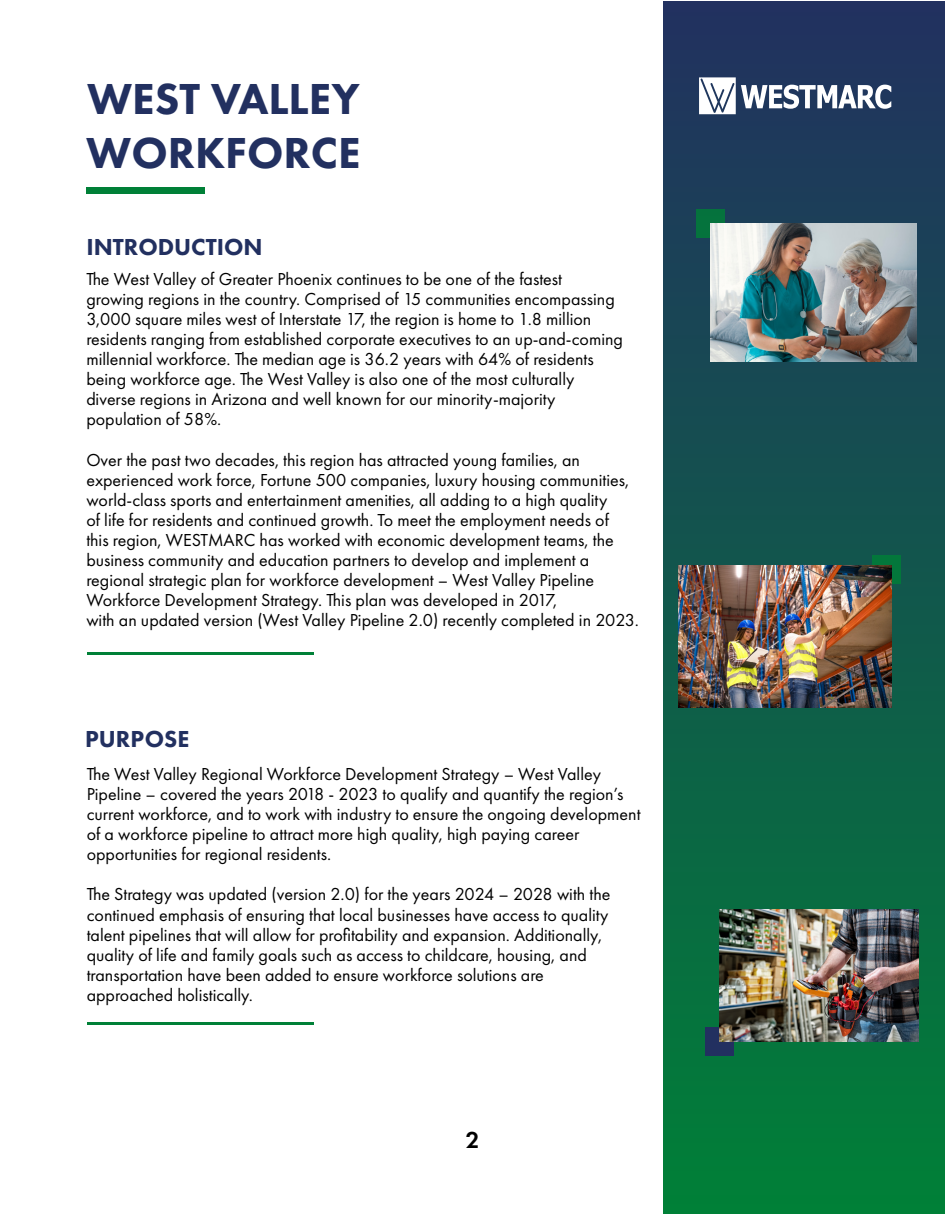
<style>
.page{position:relative;width:945px;height:1215px;background:#fff}
.page>*{position:absolute;margin:0;border:0;box-sizing:border-box;transform-origin:0 0}
.t1{font:800 45px/54px "Futura PT";color:#223060}
.t2{font:800 24px "Futura PT";color:#223060}
.t3{font:600 24px "Futura PT";color:#000}
.t4{font:18px/20.1px "Futura PT";color:#000}
</style>
<div class="page">
<div style="left:663px;top:2px;width:282px;height:1211px;background:linear-gradient(to bottom,#223160,#008037)"></div>
<svg style="left:87px;top:652px;width:226px;height:3px"></svg>
<hr style="left:87px;top:1022px;width:226px;height:3px;background:#008037">
<div style="left:705px;top:1028px;width:28px;height:28px;background:#223060"></div>
<div style="left:696px;top:209px;width:29px;height:29px;background:#05733d"></div>
<svg style="left:872px;top:555px;width:29px;height:29px"></svg>
<div style="left:86px;top:187px;width:119px;height:7px;background:#008037"></div>
<svg style="left:699px;top:77px;width:192px;height:37px"></svg>
<img style="left:679px;top:566px;width:212px;height:142px">
<img style="left:710px;top:223px;width:207px;height:138px">
<img style="left:719px;top:909px;width:199px;height:133px">
<h1 class="t1" style="left:86px;top:71px;width:276px">WEST VALLEY<br>WORKFORCE</h1>
<h2 class="t2" style="left:86px;top:232px;width:178px">INTRODUCTION</h2>
<p class="t4" style="left:86px;top:268px;width:538px">The West Valley of Greater Phoenix continues to be one of the fastest growing regions in the country. Comprised of 15 communities encompassing 3,000 square miles west of Interstate 17, the region is home to 1.8 million residents ranging from established corporate executives to an up-and-coming millennial workforce. The median age is 36.2 years with 64% of residents being workforce age. The West Valley is also one of the most culturally diverse regions in Arizona and well known for our minority-majority population of 58%.</p>
<p class="t4" style="left:86px;top:449px;width:554px">Over the past two decades, this region has attracted young families, an experienced work force, Fortune 500 companies, luxury housing communities, world-class sports and entertainment amenities, all adding to a high quality<br>of life for residents and continued growth. To meet the employment needs of<br>this region, WESTMARC has worked with economic development teams, the business community and education partners to develop and implement a regional strategic plan for workforce development – West Valley Pipeline Workforce Development Strategy. This plan was developed in 2017,<br>with an updated version (West Valley Pipeline 2.0) recently completed in 2023.</p>
<h2 class="t2" style="left:85px;top:724px;width:106px">PURPOSE</h2>
<p class="t4" style="left:87px;top:764px;width:555px">The West Valley Regional Workforce Development Strategy – West Valley Pipeline – covered the years 2018 - 2023 to qualify and quantify the region’s current workforce, and to work with industry to ensure the ongoing development of a workforce pipeline to attract more high quality, high paying career opportunities for regional residents.</p>
<p class="t4" style="left:87px;top:884px;width:525px">The Strategy was updated (version 2.0) for the years 2024 – 2028 with the continued emphasis of ensuring that local businesses have access to quality talent pipelines that will allow for profitability and expansion. Additionally, quality of life and family goals such as access to childcare, housing, and transportation have been added to ensure workforce solutions are approached holistically.</p>
<h2 class="t3" style="left:466px;top:1125px;width:15px">2</h2>
</div>
